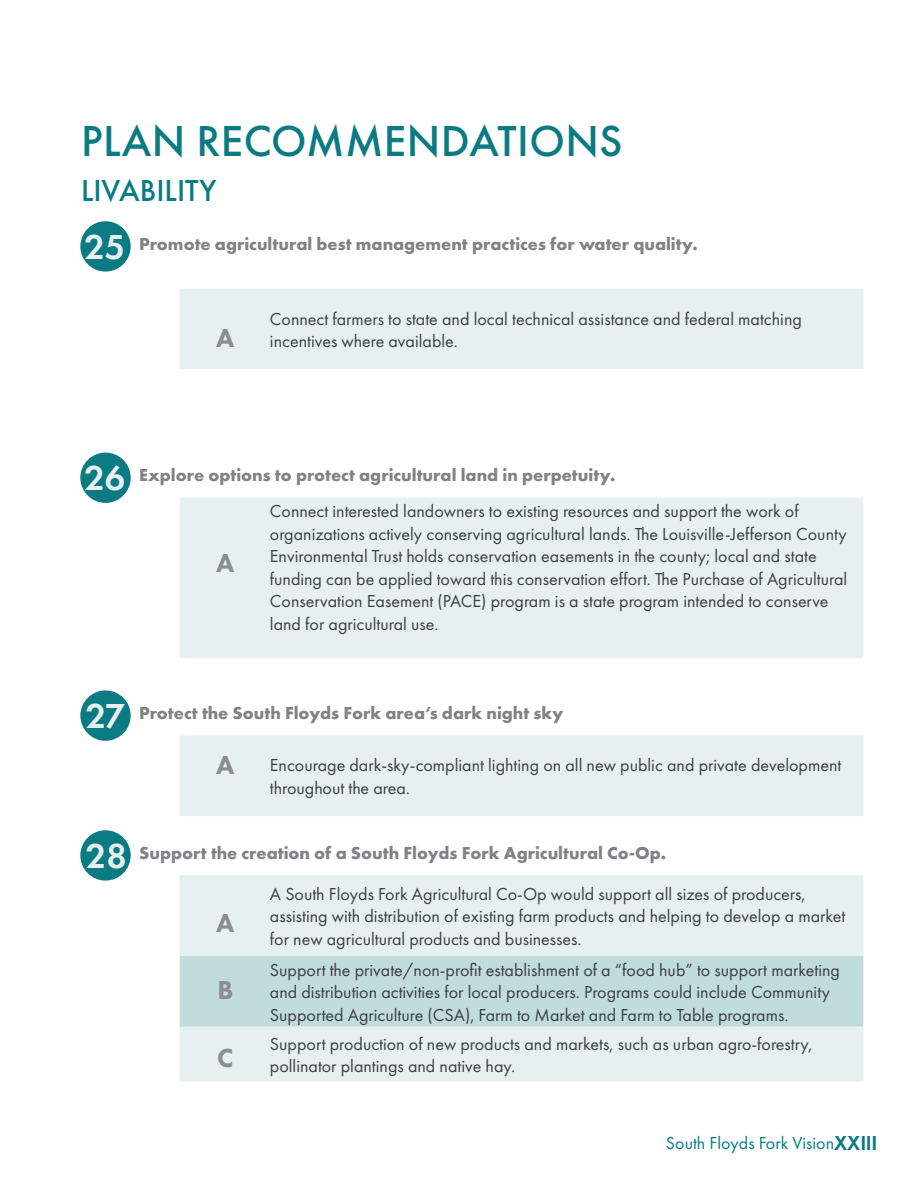
<style>
.page{position:relative;width:918px;height:1188px;background:#fff}
.page>*{position:absolute;margin:0;border:0;box-sizing:border-box;transform-origin:0 0}
.Goals{font:500 45px "Futura PT";letter-spacing:.01em;color:#0a7b83}
.TOC_Heading{font:600 36px "Futura PT";color:#e6f0f0}
.Goals-2{font:500 31.5px "Futura PT";color:#0a7b83}
.t1{font:800 27px "Futura PT";color:#8b8d90}
.Table_Text{font:18px/22.5px "Futura PT";color:#3e3e3f}
.t2{font:700 18px "Futura PT";color:#808285}
.t3{font:18px "Futura PT";color:#0a7b83}
.s1{font-weight:600;font-size:21px}
</style>
<div class="page">
<div style="left:80px;top:221px;width:51px;height:51px;background:#0a7b83;border-radius:50%"></div>
<div style="left:80px;top:830px;width:51px;height:51px;background:#0a7b83;border-radius:50%"></div>
<div style="left:180px;top:289px;width:683px;height:80px;background:#e6f0f0"></div>
<div style="left:180px;top:875px;width:683px;height:207px;background:#e6f0f0"></div>
<div style="left:180px;top:956px;width:683px;height:71px;background:#c1dcdd"></div>
<div style="left:80px;top:453px;width:51px;height:50px;background:#0a7b83;border-radius:50%"></div>
<div style="left:180px;top:498px;width:683px;height:160px;background:#e6f0f0"></div>
<div style="left:80px;top:690px;width:51px;height:51px;background:#0a7b83;border-radius:50%"></div>
<div style="left:180px;top:735px;width:683px;height:81px;background:#e6f0f0"></div>
<p class="Goals" style="left:81px;top:114px;width:543px">PLAN RECOMMENDATIONS</p>
<p class="Goals-2" style="left:81px;top:172px;width:137px">LIVABILITY</p>
<p class="t2" style="left:139px;top:232px;width:560px">Promote agricultural best management practices for water quality.</p>
<p class="TOC_Heading" style="left:84px;top:224px;width:42px">25</p>
<p class="t1" style="left:216px;top:321px;width:20px">A</p>
<p class="Table_Text" style="left:270px;top:307px;width:534px">Connect farmers to state and local technical assistance and federal matching incentives where available.</p>
<p class="TOC_Heading" style="left:84px;top:456px;width:42px">26</p>
<p class="t2" style="left:139px;top:464px;width:478px">Explore options to protect agricultural land in perpetuity.</p>
<p class="t1" style="left:216px;top:546px;width:20px">A</p>
<p class="Table_Text" style="left:270px;top:500px;width:579px">Connect interested landowners to existing resources and support the work of organizations actively conserving agricultural lands. The Louisville-Jefferson County Environmental Trust holds conservation easements in the county; local and state funding can be applied toward this conservation effort. The Purchase of Agricultural Conservation Easement (PACE) program is a state program intended to conserve land for agricultural use.</p>
<p class="TOC_Heading" style="left:86px;top:693px;width:41px">27</p>
<p class="t2" style="left:139px;top:702px;width:426px">Protect the South Floyds Fork area’s dark night sky</p>
<p class="t1" style="left:216px;top:748px;width:20px">A</p>
<p class="Table_Text" style="left:270px;top:754px;width:573px">Encourage dark-sky-compliant lighting on all new public and private development throughout the area.</p>
<p class="TOC_Heading" style="left:86px;top:833px;width:42px">28</p>
<p class="t2" style="left:139px;top:841px;width:529px">Support the creation of a South Floyds Fork Agricultural Co-Op.</p>
<p class="t1" style="left:216px;top:906px;width:20px">A</p>
<p class="t1" style="left:217px;top:973px;width:18px">B</p>
<p class="Table_Text" style="left:270px;top:883px;width:577px">A South Floyds Fork Agricultural Co-Op would support all sizes of producers, assisting with distribution of existing farm products and helping to develop a market for new agricultural products and businesses.</p>
<p class="Table_Text" style="left:270px;top:958px;width:572px">Support the private/non-profit establishment of a “food hub” to support marketing and distribution activities for local producers. Programs could include Community<br>Supported Agriculture (CSA), Farm to Market and Farm to Table programs.</p>
<p class="t1" style="left:217px;top:1041px;width:18px">C</p>
<p class="Table_Text" style="left:270px;top:1032px;width:544px">Support production of new products and markets, such as urban agro-forestry, pollinator plantings and native hay.</p>
<p class="t3" style="left:666px;top:1132px;width:213px">South Floyds Fork Vision<span class="s1">XXIII</span></p>
</div>
